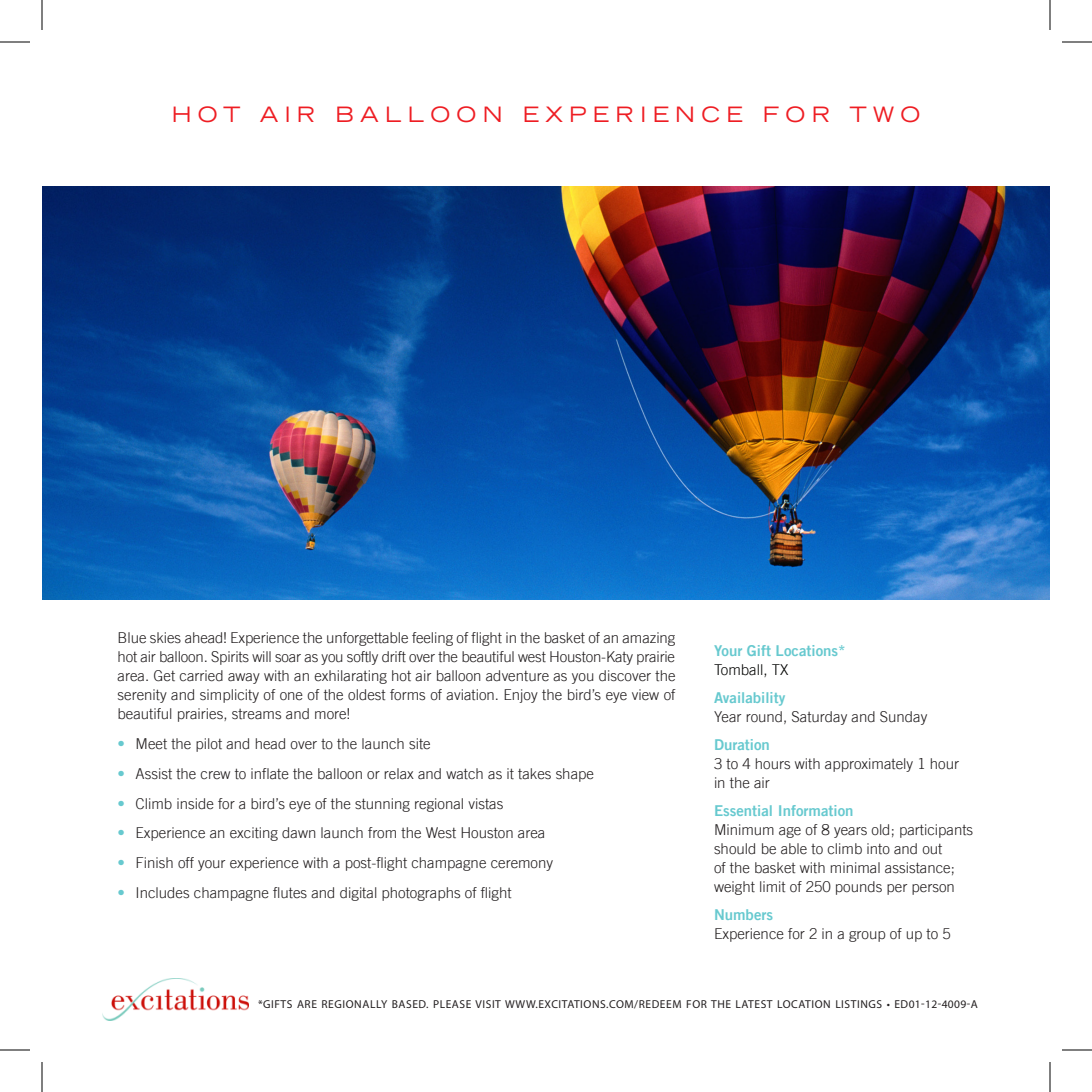
<style>
.page{position:relative;width:1092px;height:1092px;background:#fff}
.page>*{position:absolute;margin:0;border:0;box-sizing:border-box;transform-origin:0 0}
.Head{font:expanded 21px "Trade Gothic LT";letter-spacing:.3em;color:#ee1d23}
.t1{font:300 15px/19px "Trade Gothic LT";color:#231f20}
.t2{font:15px/19px "Trade Gothic LT Bold Two";color:#67c9cf}
.t3{font:300 15px/29.8px "Trade Gothic LT";color:#67c9cf;text-align:justify}
.t4{font:11.6px "Myriad Pro";letter-spacing:.05em;color:#231f20}
.s1{font-family:"Trade Gothic LT";font-weight:300;color:#040503}
.s2{font-family:"Trade Gothic LT Bold Two";font-weight:400;color:#67c9cf}
</style>
<div class="page">
<img style="left:102px;top:978px;width:147px;height:42px">
<img style="left:42px;top:186px;width:1008px;height:414px">
<hr style="left:0;top:42px;width:30px;height:1px;background:#000">
<hr style="left:1062px;top:42px;width:30px;height:1px;background:#000">
<hr style="left:0;top:1050px;width:30px;height:1px;background:#000">
<hr style="left:1062px;top:1050px;width:30px;height:1px;background:#000">
<hr style="left:42px;top:0;width:1px;height:30px;background:#000">
<hr style="left:42px;top:1062px;width:1px;height:30px;background:#000">
<hr style="left:1050px;top:0;width:1px;height:30px;background:#000">
<hr style="left:1050px;top:1062px;width:1px;height:30px;background:#000">
<p class="Head" style="left:172px;top:100px;width:750px">HOT AIR BALLOON EXPERIENCE FOR TWO</p>
<p class="t1" style="left:118px;top:628px;width:559px;text-align:justify">Blue skies ahead! Experience the unforgettable feeling of flight in the basket of an amazing hot air balloon. Spirits will soar as you softly drift over the beautiful west Houston-Katy prairie area. Get carried away with an exhilarating hot air balloon adventure as you discover the serenity and simplicity of one of the oldest forms of aviation. Enjoy the bird’s eye view of beautiful prairies, streams and more!</p>
<p class="t1" style="left:136px;top:734px;width:297px">Meet the pilot and head over to the launch site</p>
<p class="t1" style="left:136px;top:764px;width:460px">Assist the crew to inflate the balloon or relax and watch as it takes shape</p>
<p class="t1" style="left:136px;top:794px;width:369px">Climb inside for a bird’s eye of the stunning regional vistas</p>
<p class="t1" style="left:136px;top:823px;width:411px">Experience an exciting dawn launch from the West Houston area</p>
<p class="t1" style="left:136px;top:853px;width:419px">Finish off your experience with a post-flight champagne ceremony</p>
<p class="t1" style="left:136px;top:883px;width:377px">Includes champagne flutes and digital photographs of flight</p>
<p class="t3" style="left:118px;top:729px;width:9px">• • • • • •</p>
<p class="t2" style="left:714px;top:641px;width:133px">Your Gift Locations*<br><span class="s1">Tomball, TX</span></p>
<p class="t1" style="left:714px;top:688px;width:215px"><span class="s2">Availability<br></span>Year round, Saturday and Sunday</p>
<p class="t1" style="left:714px;top:735px;width:247px"><span class="s2">Duration<br></span>3 to 4 hours with approximately 1 hour in the air</p>
<p class="t1" style="left:714px;top:801px;width:261px"><span class="s2">Essential Information<br></span>Minimum age of 8 years old; participants should be able to climb into and out<br>of the basket with minimal assistance; weight limit of 250 pounds per person</p>
<p class="t1" style="left:714px;top:905px;width:238px"><span class="s2">Numbers<br></span>Experience for 2 in a group of up to 5</p>
<p class="t4" style="left:258px;top:997px;width:389px">*GIFTS ARE REGIONALLY BASED. PLEASE VISIT WWW.EXCITATIONS.COM/REDEEM</p>
<p class="t4" style="left:686px;top:997px;width:293px">FOR THE LATEST LOCATION LISTINGS • ED01-12-4009-A</p>
</div>
